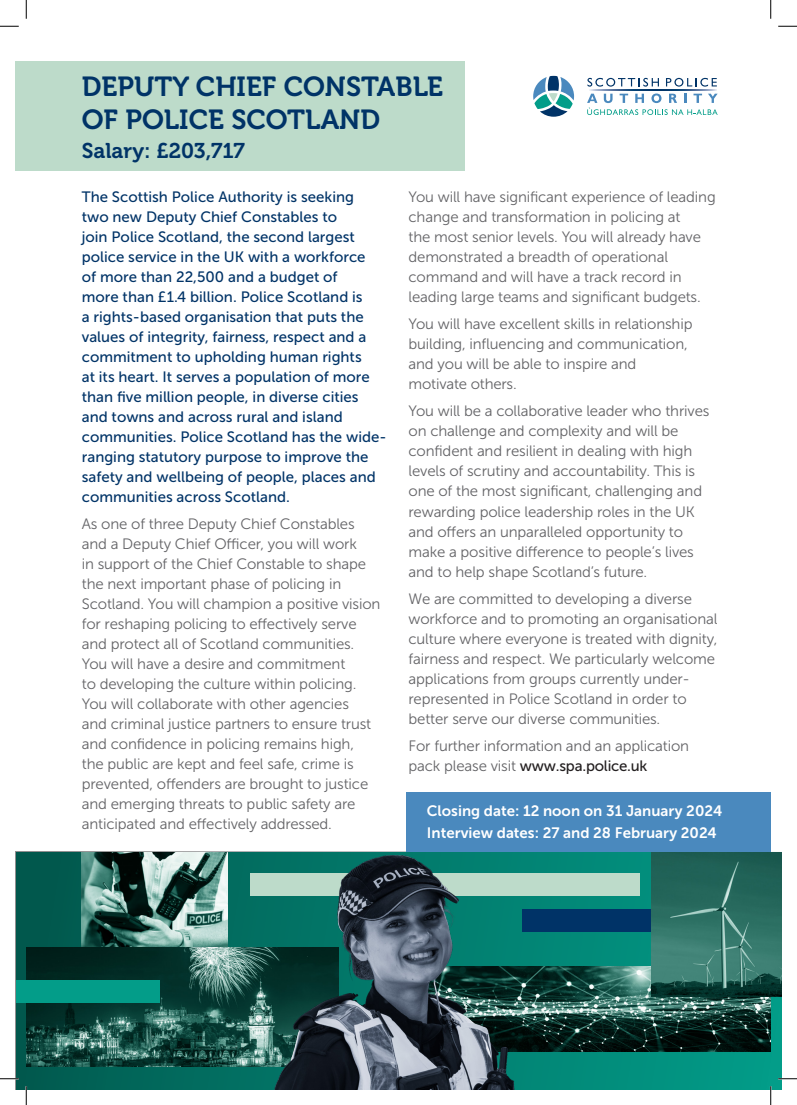
<style>
.page{position:relative;width:797px;height:1105px;background:#fff}
.page>*{position:absolute;margin:0;border:0;box-sizing:border-box;transform-origin:0 0}
.t1{font:27.5px/32.5px "Museo 700";color:#003367}
.t2{font:21.25px "Museo 700";color:#003367}
.Body_text_10pt{font:15px/20px "Museo Sans 300";letter-spacing:-.01em;color:#636366}
.Body_text_10pt-2{font:15px/20px "Museo Sans 500";color:#003367}
.t3{font:15px/21.2px "Museo Sans 700";color:#fff}
.s1{font-family:"Museo Sans 500";color:#231f20}
</style>
<div class="page">
<div style="left:16px;top:61px;width:449px;height:110px;background:#bddbca"></div>
<svg style="left:16px;top:852px;width:765px;height:237px;background:#037769"></svg>
<img style="left:559px;top:967px;width:211px;height:84px">
<div style="left:249px;top:873px;width:390px;height:22px;background:#bddbca"></div>
<div style="left:522px;top:909px;width:150px;height:22px;background:#003367"></div>
<img style="left:82px;top:852px;width:145px;height:96px">
<svg style="left:533px;top:76px;width:41px;height:41px"></svg>
<svg style="left:587px;top:78px;width:72px;height:9px"></svg>
<svg style="left:666px;top:78px;width:51px;height:9px"></svg>
<svg style="left:587px;top:94px;width:130px;height:21px"></svg>
<svg style="left:589px;top:90px;width:128px;height:1px"></svg>
<img style="left:652px;top:852px;width:129px;height:144px">
<div style="left:406px;top:792px;width:364px;height:60px;background:#4a89be"></div>
<img style="left:26px;top:948px;width:227px;height:118px">
<div style="left:16px;top:980px;width:143px;height:23px;background:#039d89"></div>
<img style="left:253px;top:851px;width:306px;height:238px">
<svg style="left:0;top:25px;width:19px;height:2px"></svg>
<svg style="left:778px;top:25px;width:19px;height:2px"></svg>
<svg style="left:0;top:1078px;width:19px;height:1px"></svg>
<svg style="left:778px;top:1078px;width:19px;height:1px"></svg>
<svg style="left:25px;top:0;width:2px;height:19px"></svg>
<svg style="left:25px;top:1086px;width:2px;height:19px"></svg>
<svg style="left:770px;top:0;width:1px;height:19px"></svg>
<svg style="left:770px;top:1086px;width:1px;height:19px"></svg>
<p class="t1" style="left:82px;top:71px;width:363px">DEPUTY CHIEF CONSTABLE<br>OF POLICE SCOTLAND</p>
<p class="t2" style="left:82px;top:139px;width:165px">Salary: £203,717</p>
<p class="Body_text_10pt-2" style="left:82px;top:187px;width:306px">The Scottish Police Authority is seeking<br>two new Deputy Chief Constables to<br>join Police Scotland, the second largest police service in the UK with a workforce<br>of more than 22,500 and a budget of<br>more than £1.4 billion. Police Scotland is<br>a rights-based organisation that puts the values of integrity, fairness, respect and a commitment to upholding human rights<br>at its heart. It serves a population of more than five million people, in diverse cities and towns and across rural and island communities. Police Scotland has the wide&shy;ranging statutory purpose to improve the safety and wellbeing of people, places and communities across Scotland.</p>
<p class="Body_text_10pt" style="left:82px;top:514px;width:300px">As one of three Deputy Chief Constables and a Deputy Chief Officer, you will work<br>in support of the Chief Constable to shape the next important phase of policing in Scotland. You will champion a positive vision for reshaping policing to effectively serve and protect all of Scotland communities.<br>You will have a desire and commitment<br>to developing the culture within policing.<br>You will collaborate with other agencies<br>and criminal justice partners to ensure trust and confidence in policing remains high,<br>the public are kept and feel safe, crime is prevented, offenders are brought to justice and emerging threats to public safety are anticipated and effectively addressed.</p>
<p class="Body_text_10pt" style="left:408px;top:187px;width:309px">You will have significant experience of leading change and transformation in policing at<br>the most senior levels. You will already have demonstrated a breadth of operational command and will have a track record in leading large teams and significant budgets.</p>
<p class="Body_text_10pt" style="left:408px;top:314px;width:285px">You will have excellent skills in relationship building, influencing and communication, and you will be able to inspire and motivate others.</p>
<p class="Body_text_10pt" style="left:408px;top:401px;width:302px">You will be a collaborative leader who thrives on challenge and complexity and will be confident and resilient in dealing with high levels of scrutiny and accountability. This is one of the most significant, challenging and rewarding police leadership roles in the UK and offers an unparalleled opportunity to make a positive difference to people’s lives and to help shape Scotland’s future.</p>
<p class="Body_text_10pt" style="left:408px;top:588px;width:310px">We are committed to developing a diverse workforce and to promoting an organisational culture where everyone is treated with dignity, fairness and respect. We particularly welcome applications from groups currently under&shy;represented in Police Scotland in order to better serve our diverse communities.</p>
<p class="Body_text_10pt" style="left:408px;top:736px;width:282px">For further information and an application pack please visit <span class="s1">www.spa.police.uk</span></p>
<p class="t3" style="left:427px;top:800px;width:297px">Closing date: 12 noon on 31 January 2024<br>Interview dates: 27 and 28 February 2024</p>
</div>
